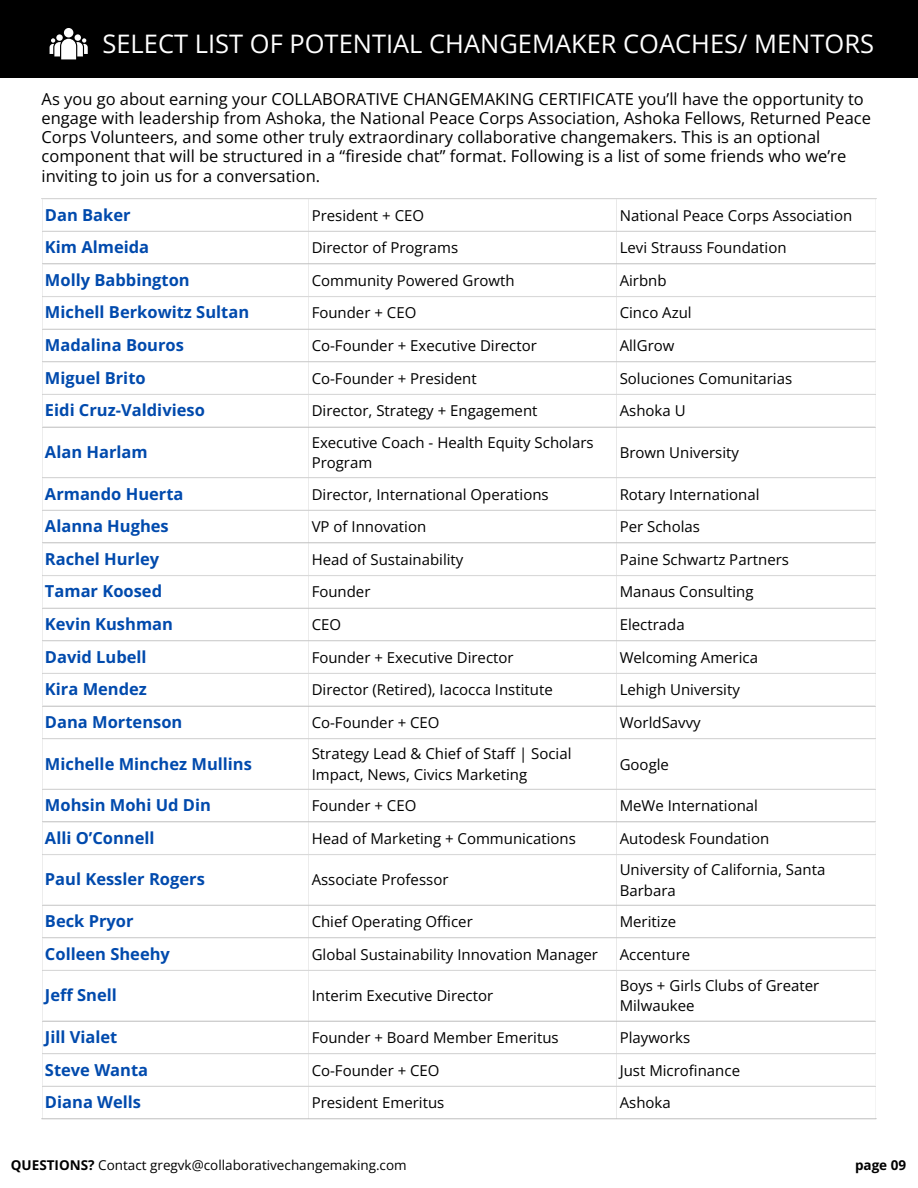
<style>
.page{position:relative;width:918px;height:1188px;background:#fff}
.page>*{position:absolute;margin:0;border:0;box-sizing:border-box;transform-origin:0 0}
.t1{font:25.5px "Open Sans";color:#fff}
.t2{font:16.5px/19.2px "Open Sans";color:#000}
.t3{font:700 16.5px "Open Sans";color:#004aad}
.t4{font:15px/20.2px "Open Sans";color:#000}
.t5{font:13.5px "Open Sans";color:#000}
.t6{font:700 13.5px "Open Sans";color:#000}
.s1{font-weight:700}
</style>
<div class="page">
<hr style="left:42px;top:198px;width:834px;height:1px;background:#d9d9d9">
<hr style="left:43px;top:231px;width:832px;height:1px;background:#d9d9d9">
<hr style="left:43px;top:263px;width:832px;height:1px;background:#d9d9d9">
<hr style="left:43px;top:296px;width:832px;height:1px;background:#d9d9d9">
<hr style="left:43px;top:329px;width:832px;height:1px;background:#d9d9d9">
<hr style="left:43px;top:361px;width:832px;height:1px;background:#d9d9d9">
<hr style="left:43px;top:394px;width:832px;height:1px;background:#d9d9d9">
<hr style="left:43px;top:426px;width:832px;height:2px;background:#d9d9d9">
<hr style="left:43px;top:477px;width:832px;height:1px;background:#d9d9d9">
<hr style="left:43px;top:510px;width:832px;height:1px;background:#d9d9d9">
<hr style="left:43px;top:542px;width:832px;height:1px;background:#d9d9d9">
<hr style="left:43px;top:575px;width:832px;height:1px;background:#d9d9d9">
<hr style="left:43px;top:608px;width:832px;height:1px;background:#d9d9d9">
<hr style="left:43px;top:640px;width:832px;height:1px;background:#d9d9d9">
<hr style="left:43px;top:673px;width:832px;height:1px;background:#d9d9d9">
<hr style="left:43px;top:705px;width:832px;height:2px;background:#d9d9d9">
<hr style="left:43px;top:738px;width:832px;height:1px;background:#d9d9d9">
<hr style="left:43px;top:789px;width:832px;height:1px;background:#d9d9d9">
<hr style="left:43px;top:821px;width:832px;height:1px;background:#d9d9d9">
<hr style="left:43px;top:854px;width:832px;height:1px;background:#d9d9d9">
<hr style="left:43px;top:905px;width:832px;height:1px;background:#d9d9d9">
<hr style="left:43px;top:937px;width:832px;height:1px;background:#d9d9d9">
<hr style="left:43px;top:970px;width:832px;height:1px;background:#d9d9d9">
<hr style="left:43px;top:1020px;width:832px;height:2px;background:#d9d9d9">
<hr style="left:43px;top:1053px;width:832px;height:1px;background:#d9d9d9">
<hr style="left:43px;top:1086px;width:832px;height:1px;background:#d9d9d9">
<hr style="left:42px;top:1118px;width:834px;height:1px;background:#d9d9d9">
<div style="left:0;top:0;width:918px;height:78px;background:#000"></div>
<div style="left:75px;top:34px;width:6px;height:7px;background:#fff;border-radius:50%"></div>
<div style="left:56px;top:34px;width:7px;height:7px;background:#fff;border-radius:50%"></div>
<div style="left:64px;top:28px;width:9px;height:9px;background:#fff;border-radius:50%"></div>
<svg style="left:50px;top:38px;width:38px;height:21px"></svg>
<p class="t1" style="left:103px;top:25px;width:773px">SELECT LIST OF POTENTIAL CHANGEMAKER COACHES/ MENTORS</p>
<p class="t2" style="left:42px;top:89px;width:831px">As you go about earning your COLLABORATIVE CHANGEMAKING CERTIFICATE you’ll have the opportunity to engage with leadership from Ashoka, the National Peace Corps Association, Ashoka Fellows, Returned Peace Corps Volunteers, and some other truly extraordinary collaborative changemakers. This is an optional component that will be structured in a “fireside chat” format. Following is a list of some friends who we’re inviting to join us for a conversation.</p>
<p class="t3" style="left:45px;top:203px;width:87px">Dan Baker</p>
<h1 class="t4" style="left:312px;top:205px;width:114px">President + CEO</h1>
<h2 class="t4" style="left:620px;top:205px;width:234px">National Peace Corps Association</h2>
<p class="t3" style="left:45px;top:236px;width:106px">Kim Almeida</p>
<p class="t4" style="left:312px;top:237px;width:148px">Director of Programs</p>
<p class="t4" style="left:620px;top:237px;width:168px">Levi Strauss Foundation</p>
<p class="t3" style="left:45px;top:268px;width:146px">Molly Babbington</p>
<p class="t4" style="left:312px;top:270px;width:205px">Community Powered Growth</p>
<p class="t4" style="left:620px;top:270px;width:48px">Airbnb</p>
<p class="t3" style="left:45px;top:301px;width:206px">Michell Berkowitz Sultan</p>
<p class="t4" style="left:312px;top:303px;width:106px">Founder + CEO</p>
<p class="t4" style="left:620px;top:303px;width:74px">Cinco Azul</p>
<p class="t3" style="left:45px;top:333px;width:141px">Madalina Bouros</p>
<p class="t4" style="left:312px;top:335px;width:227px">Co-Founder + Executive Director</p>
<p class="t4" style="left:620px;top:335px;width:56px">AllGrow</p>
<p class="t3" style="left:45px;top:366px;width:102px">Miguel Brito</p>
<p class="t4" style="left:312px;top:368px;width:167px">Co-Founder + President</p>
<p class="t4" style="left:620px;top:368px;width:174px">Soluciones Comunitarias</p>
<p class="t3" style="left:45px;top:399px;width:161px">Eidi Cruz-Valdivieso</p>
<p class="t4" style="left:312px;top:400px;width:227px">Director, Strategy + Engagement</p>
<p class="t4" style="left:620px;top:400px;width:67px">Ashoka U</p>
<p class="t3" style="left:45px;top:440px;width:104px">Alan Harlam</p>
<p class="t4" style="left:312px;top:432px;width:283px">Executive Coach - Health Equity Scholars<br>Program</p>
<p class="t4" style="left:620px;top:442px;width:121px">Brown University</p>
<p class="t3" style="left:45px;top:482px;width:140px">Armando Huerta</p>
<p class="t4" style="left:312px;top:484px;width:239px">Director, International Operations</p>
<p class="t4" style="left:620px;top:484px;width:141px">Rotary International</p>
<p class="t3" style="left:45px;top:515px;width:125px">Alanna Hughes</p>
<p class="t4" style="left:312px;top:516px;width:116px">VP of Innovation</p>
<p class="t4" style="left:620px;top:516px;width:82px">Per Scholas</p>
<p class="t3" style="left:45px;top:547px;width:116px">Rachel Hurley</p>
<p class="t4" style="left:312px;top:549px;width:153px">Head of Sustainability</p>
<p class="t4" style="left:620px;top:549px;width:171px">Paine Schwartz Partners</p>
<p class="t3" style="left:45px;top:580px;width:119px">Tamar Koosed</p>
<p class="t4" style="left:312px;top:582px;width:60px">Founder</p>
<p class="t4" style="left:620px;top:582px;width:135px">Manaus Consulting</p>
<p class="t3" style="left:45px;top:612px;width:130px">Kevin Kushman</p>
<p class="t4" style="left:312px;top:614px;width:31px">CEO</p>
<p class="t4" style="left:620px;top:614px;width:67px">Electrada</p>
<p class="t3" style="left:45px;top:645px;width:103px">David Lubell</p>
<p class="t4" style="left:312px;top:647px;width:204px">Founder + Executive Director</p>
<p class="t4" style="left:620px;top:647px;width:140px">Welcoming America</p>
<p class="t3" style="left:45px;top:678px;width:104px">Kira Mendez</p>
<p class="t4" style="left:312px;top:679px;width:243px">Director (Retired), Iacocca Institute</p>
<p class="t4" style="left:620px;top:679px;width:122px">Lehigh University</p>
<p class="t3" style="left:45px;top:710px;width:139px">Dana Mortenson</p>
<p class="t4" style="left:312px;top:712px;width:129px">Co-Founder + CEO</p>
<p class="t4" style="left:620px;top:712px;width:82px">WorldSavvy</p>
<p class="t3" style="left:45px;top:752px;width:209px">Michelle Minchez Mullins</p>
<p class="t4" style="left:312px;top:744px;width:261px">Strategy Lead &amp; Chief of Staff | Social<br>Impact, News, Civics Marketing</p>
<p class="t4" style="left:620px;top:754px;width:51px">Google</p>
<p class="t3" style="left:45px;top:794px;width:168px">Mohsin Mohi Ud Din</p>
<p class="t4" style="left:312px;top:795px;width:106px">Founder + CEO</p>
<p class="t4" style="left:620px;top:795px;width:140px">MeWe International</p>
<p class="t3" style="left:45px;top:826px;width:111px">Alli O’Connell</p>
<p class="t4" style="left:312px;top:828px;width:266px">Head of Marketing + Communications</p>
<p class="t4" style="left:620px;top:828px;width:151px">Autodesk Foundation</p>
<p class="t3" style="left:45px;top:868px;width:161px">Paul Kessler Rogers</p>
<p class="t4" style="left:312px;top:870px;width:138px">Associate Professor</p>
<p class="t4" style="left:620px;top:859px;width:207px">University of California, Santa<br>Barbara</p>
<p class="t3" style="left:45px;top:909px;width:90px">Beck Pryor</p>
<p class="t4" style="left:312px;top:911px;width:163px">Chief Operating Officer</p>
<p class="t4" style="left:620px;top:911px;width:58px">Meritize</p>
<p class="t3" style="left:45px;top:942px;width:126px">Colleen Sheehy</p>
<p class="t4" style="left:312px;top:944px;width:288px">Global Sustainability Innovation Manager</p>
<p class="t4" style="left:620px;top:944px;width:72px">Accenture</p>
<p class="t3" style="left:45px;top:984px;width:73px">Jeff Snell</p>
<p class="t4" style="left:312px;top:985px;width:183px">Interim Executive Director</p>
<p class="t4" style="left:620px;top:975px;width:201px">Boys + Girls Clubs of Greater<br>Milwaukee</p>
<p class="t3" style="left:45px;top:1025px;width:74px">Jill Vialet</p>
<p class="t4" style="left:312px;top:1027px;width:249px">Founder + Board Member Emeritus</p>
<p class="t4" style="left:620px;top:1027px;width:72px">Playworks</p>
<p class="t3" style="left:45px;top:1058px;width:105px">Steve Wanta</p>
<p class="t4" style="left:312px;top:1060px;width:129px">Co-Founder + CEO</p>
<p class="t4" style="left:620px;top:1060px;width:122px">Just Microfinance</p>
<p class="t3" style="left:45px;top:1091px;width:98px">Diana Wells</p>
<p class="t4" style="left:312px;top:1092px;width:134px">President Emeritus</p>
<p class="t4" style="left:620px;top:1092px;width:53px">Ashoka</p>
<p class="t5" style="left:11px;top:1156px;width:397px"><span class="s1">QUESTIONS?</span> Contact gregvk@collaborativechangemaking.com</p>
<p class="t6" style="left:855px;top:1156px;width:53px">page 09</p>
</div>
